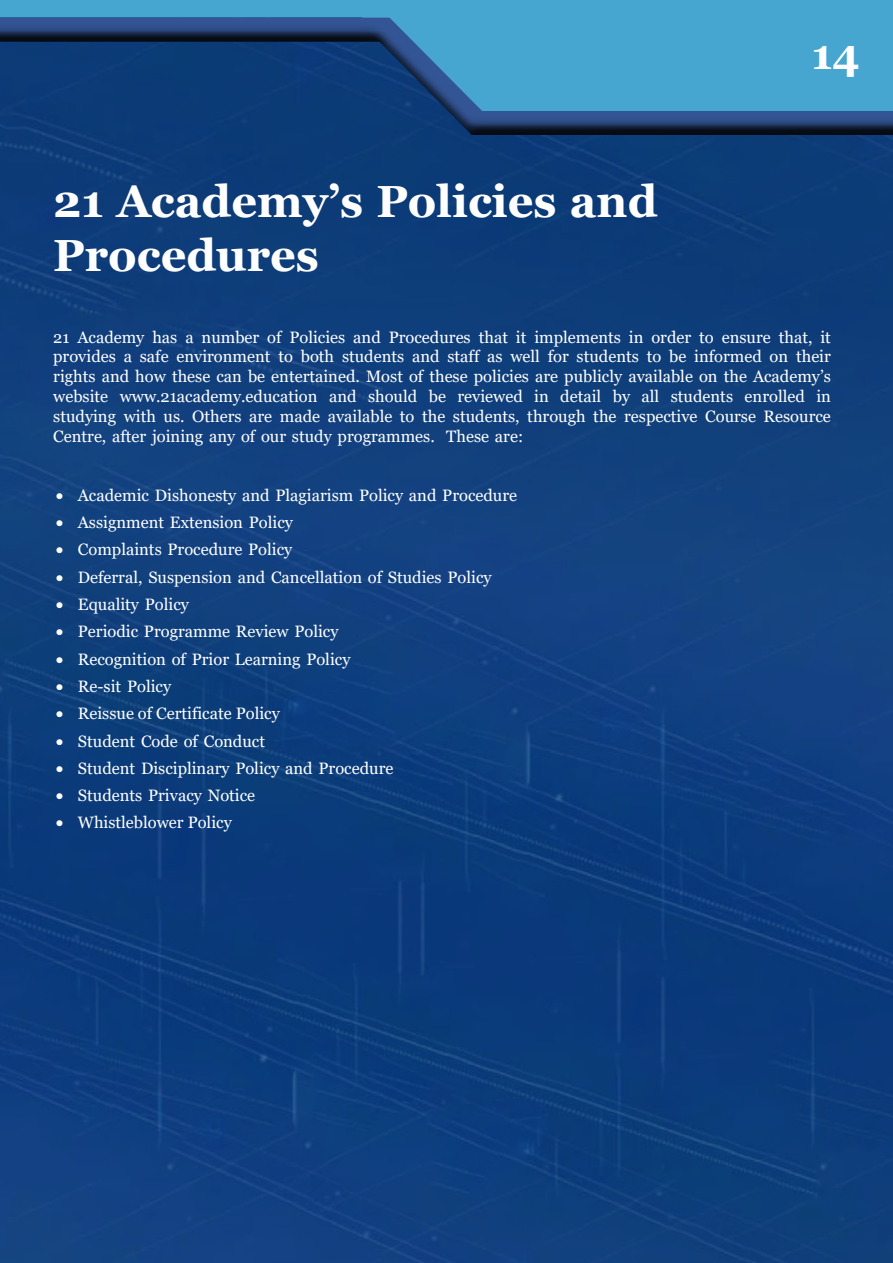
<style>
.page{position:relative;width:893px;height:1263px;background:#fff}
.page>*{position:absolute;margin:0;border:0;box-sizing:border-box;transform-origin:0 0}
.t1{font:700 45px/54px "Georgia";color:#fff}
.t2{font:700 42px "Georgia";color:#fff}
.t3{font:16.5px/19.8px "Georgia";color:#fff;text-align:justify}
</style>
<div class="page">
<div style="left:0;top:0;width:893px;height:1263px;background:#000;opacity:.75"></div>
<h1 class="t1" style="left:53px;top:175px;width:606px">21 Academy’s Policies and<br>Procedures</h1>
<h2 class="t2" style="left:812px;top:28px;width:49px">14</h2>
<p class="t3" style="left:53px;top:327px;width:779px">21 Academy has a number of Policies and Procedures that it implements in order to ensure that, it provides a safe environment to both students and staff as well for students to be informed on their rights and how these can be entertained. Most of these policies are publicly available on the Academy’s website www.21academy.education and should be reviewed in detail by all students enrolled in studying with us. Others are made available to the students, through the respective Course Resource Centre, after joining any of our study programmes. These are:</p>
<p class="t3" style="left:56px;top:485px;width:463px">• Academic Dishonesty and Plagiarism Policy and Procedure</p>
<p class="t3" style="left:56px;top:513px;width:239px">• Assignment Extension Policy</p>
<p class="t3" style="left:56px;top:540px;width:238px">• Complaints Procedure Policy</p>
<p class="t3" style="left:56px;top:567px;width:437px">• Deferral, Suspension and Cancellation of Studies Policy</p>
<p class="t3" style="left:56px;top:595px;width:135px">• Equality Policy</p>
<p class="t3" style="left:56px;top:622px;width:284px">• Periodic Programme Review Policy</p>
<p class="t3" style="left:56px;top:649px;width:296px">• Recognition of Prior Learning Policy</p>
<p class="t3" style="left:56px;top:677px;width:117px">• Re-sit Policy</p>
<p class="t3" style="left:56px;top:704px;width:225px">• Reissue of Certificate Policy</p>
<p class="t3" style="left:56px;top:731px;width:211px">• Student Code of Conduct</p>
<p class="t3" style="left:56px;top:758px;width:339px">• Student Disciplinary Policy and Procedure</p>
<p class="t3" style="left:56px;top:786px;width:201px">• Students Privacy Notice</p>
<p class="t3" style="left:56px;top:813px;width:177px">• Whistleblower Policy</p>
</div>
